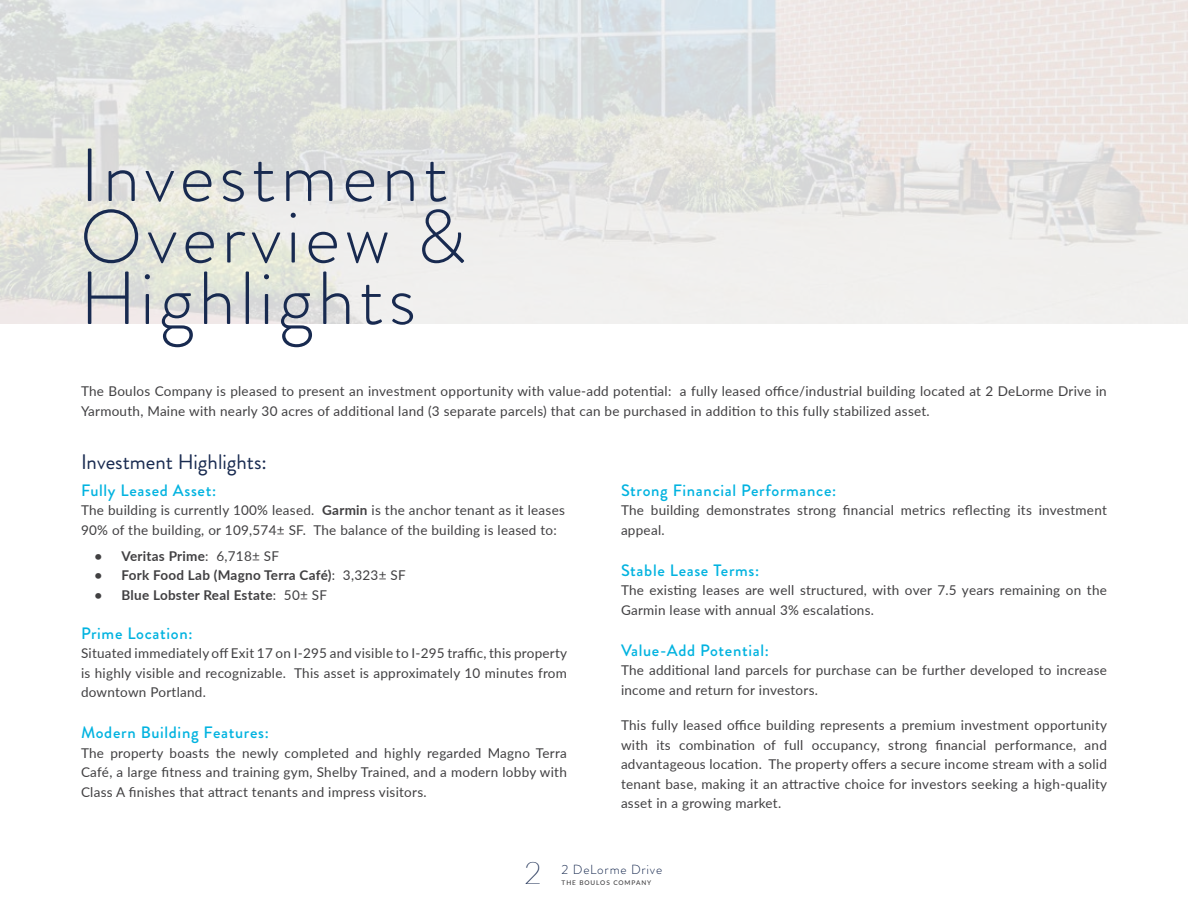
<style>
.page{position:relative;width:1188px;height:918px;background:#fff}
.page>*{position:absolute;margin:0;border:0;box-sizing:border-box;transform-origin:0 0}
.t1{font:300 75px/61.5px "Brandon Grotesque";letter-spacing:.06em;color:#182a50}
.t2{font:100 31.5px "Lato";color:#182a50}
.t3{font:21px "Brandon Grotesque";color:#182a50}
.t4{font:500 16.5px "Brandon Grotesque";letter-spacing:.04em;color:#02b3e0}
.t5{font:13.5px/19.5px "Lato";letter-spacing:.02em;color:#414042}
.t6{font:700 13.5px "Lato";letter-spacing:.02em;color:#414042}
.t7{font:300 13.2px "Brandon Grotesque";letter-spacing:.06em;color:#182a50}
.t8{font:500 6.45px "Lato";letter-spacing:.14em;color:#414042}
.s1{font-weight:700}
.s2{font-weight:400}
</style>
<div class="page">
<img style="left:0;top:0;width:1188px;height:324px">
<h1 class="t1" style="left:80px;top:145px;width:388px">Investment<br>Overview &amp;<br>Highlights</h1>
<p class="t5" style="left:81px;top:381px;width:1027px">The Boulos Company is pleased to present an investment opportunity with value-add potential: a fully leased office/industrial building located at 2 DeLorme Drive in<br>Yarmouth, Maine with nearly 30 acres of additional land (3 separate parcels) that can be purchased in addition to this fully stabilized asset.</p>
<h3 class="t3" style="left:81px;top:448px;width:187px">Investment Highlights:</h3>
<p class="t4" style="left:81px;top:479px;width:137px">Fully Leased Asset:</p>
<p class="t5" style="left:81px;top:500px;width:485px">The building is currently 100% leased. <span class="s1">Garmin</span> is the anchor tenant as it leases<br>90% of the building, or 109,574± SF. The balance of the building is leased to:</p>
<p class="t6" style="left:94px;top:546px;width:186px">• Veritas Prime<span class="s2">: 6,718± SF</span></p>
<p class="t6" style="left:94px;top:566px;width:313px">• Fork Food Lab (Magno Terra Café)<span class="s2">: 3,323± SF</span></p>
<p class="t6" style="left:94px;top:585px;width:234px">• Blue Lobster Real Estate<span class="s2">: 50± SF</span></p>
<p class="t4" style="left:81px;top:622px;width:113px">Prime Location:</p>
<p class="t5" style="left:81px;top:643px;width:488px;text-align:justify">Situated immediately off Exit 17 on I-295 and visible to I-295 traffic, this property is highly visible and recognizable. This asset is approximately 10 minutes from downtown Portland.</p>
<p class="t4" style="left:81px;top:721px;width:189px">Modern Building Features:</p>
<p class="t5" style="left:81px;top:743px;width:487px;text-align:justify">The property boasts the newly completed and highly regarded Magno Terra Café, a large fitness and training gym, Shelby Trained, and a modern lobby with Class A finishes that attract tenants and impress visitors.</p>
<p class="t4" style="left:621px;top:479px;width:217px">Strong Financial Performance:</p>
<p class="t5" style="left:621px;top:500px;width:487px">The building demonstrates strong financial metrics reflecting its investment appeal.</p>
<p class="t4" style="left:621px;top:559px;width:140px">Stable Lease Terms:</p>
<p class="t5" style="left:621px;top:580px;width:487px">The existing leases are well structured, with over 7.5 years remaining on the<br>Garmin lease with annual 3% escalations.</p>
<p class="t4" style="left:621px;top:639px;width:149px">Value-Add Potential:</p>
<p class="t5" style="left:621px;top:660px;width:487px">The additional land parcels for purchase can be further developed to increase income and return for investors.</p>
<p class="t5" style="left:621px;top:715px;width:488px;text-align:justify">This fully leased office building represents a premium investment opportunity with its combination of full occupancy, strong financial performance, and advantageous location. The property offers a secure income stream with a solid tenant base, making it an attractive choice for investors seeking a high-quality asset in a growing market.</p>
<h2 class="t2" style="left:524px;top:852px;width:20px">2</h2>
<p class="t7" style="left:562px;top:861px;width:102px">2 DeLorme Drive</p>
<p class="t8" style="left:562px;top:878px;width:91px">THE BOULOS COMPANY</p>
</div>
